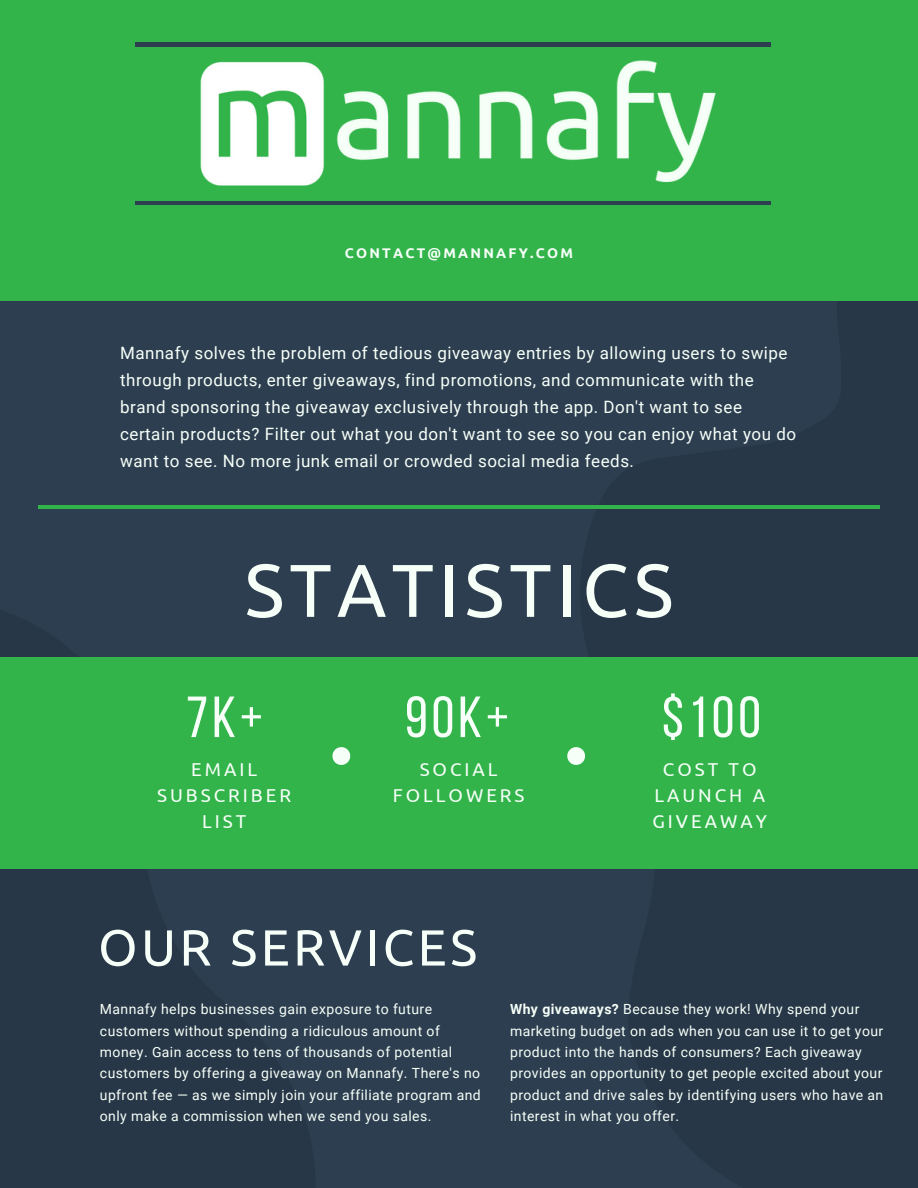
<style>
.page{position:relative;width:918px;height:1188px;background:#2d3e50}
.page>*{position:absolute;margin:0;border:0;box-sizing:border-box;transform-origin:0 0}
.t1{font:74.7px "Ubuntu";letter-spacing:.07em;color:#f6fff8}
.t2{font:700 63.9px "Bebas Neue";color:#f6fff8}
.t3{font:57.9px "Bebas Neue";letter-spacing:.07em;color:#f6fff8}
.t4{font:50.7px "Ubuntu";letter-spacing:.07em;color:#f6fff8}
.t5{font:18.6px/25.8px "Ubuntu";letter-spacing:.16em;color:#f6fff8;text-align:center}
.t6{font:16.95px/27px "Roboto";letter-spacing:.03em;color:#f6fff8}
.t7{font:13.95px/21.3px "Roboto";letter-spacing:.03em;color:#f6fff8}
.t8{font:700 13.95px "Ubuntu";letter-spacing:.16em;color:#f6fff8}
.s1{font-weight:700}
</style>
<div class="page">
<div style="left:0;top:0;width:918px;height:301px;background:#32b44a"></div>
<hr style="left:136px;top:43px;width:635px;height:3px;background:#2d3e50">
<hr style="left:136px;top:201px;width:635px;height:3px;background:#2d3e50">
<div style="left:0;top:657px;width:918px;height:212px;background:#32b44a"></div>
<hr style="left:38px;top:505px;width:842px;height:4px;background:#32b44a">
<img style="left:166px;top:42px;width:574px;height:163px">
<p class="t8" style="left:345px;top:245px;width:230px">CONTACT@MANNAFY.COM</p>
<p class="t6" style="left:120px;top:340px;width:678px">Mannafy solves the problem of tedious giveaway entries by allowing users to swipe through products, enter giveaways, find promotions, and communicate with the brand sponsoring the giveaway exclusively through the app. Don't want to see certain products? Filter out what you don't want to see so you can enjoy what you do want to see. No more junk email or crowded social media feeds.</p>
<p class="t1" style="left:245px;top:547px;width:430px">STATISTICS</p>
<p class="t3" style="left:186px;top:694px;width:78px">7K+</p>
<p class="t5" style="left:157px;top:757px;width:136px">EMAIL<br>SUBSCRIBER<br>LIST</p>
<p class="t3" style="left:405px;top:694px;width:105px">90K+</p>
<p class="t5" style="left:393px;top:757px;width:133px">SOCIAL<br>FOLLOWERS</p>
<p class="t2" style="left:329px;top:730px;width:27px">•</p>
<p class="t2" style="left:564px;top:730px;width:27px">•</p>
<p class="t3" style="left:662px;top:694px;width:101px">$100</p>
<p class="t5" style="left:652px;top:757px;width:116px">COST TO<br>LAUNCH A<br>GIVEAWAY</p>
<p class="t4" style="left:98px;top:918px;width:381px">OUR SERVICES</p>
<p class="t7" style="left:100px;top:999px;width:382px">Mannafy helps businesses gain exposure to future customers without spending a ridiculous amount of money. Gain access to tens of thousands of potential customers by offering a giveaway on Mannafy. There's no upfront fee — as we simply join your affiliate program and only make a commission when we send you sales.</p>
<p class="t7" style="left:510px;top:999px;width:375px"><span class="s1">Why giveaways?</span> Because they work! Why spend your marketing budget on ads when you can use it to get your product into the hands of consumers? Each giveaway provides an opportunity to get people excited about your product and drive sales by identifying users who have an interest in what you offer.</p>
</div>
